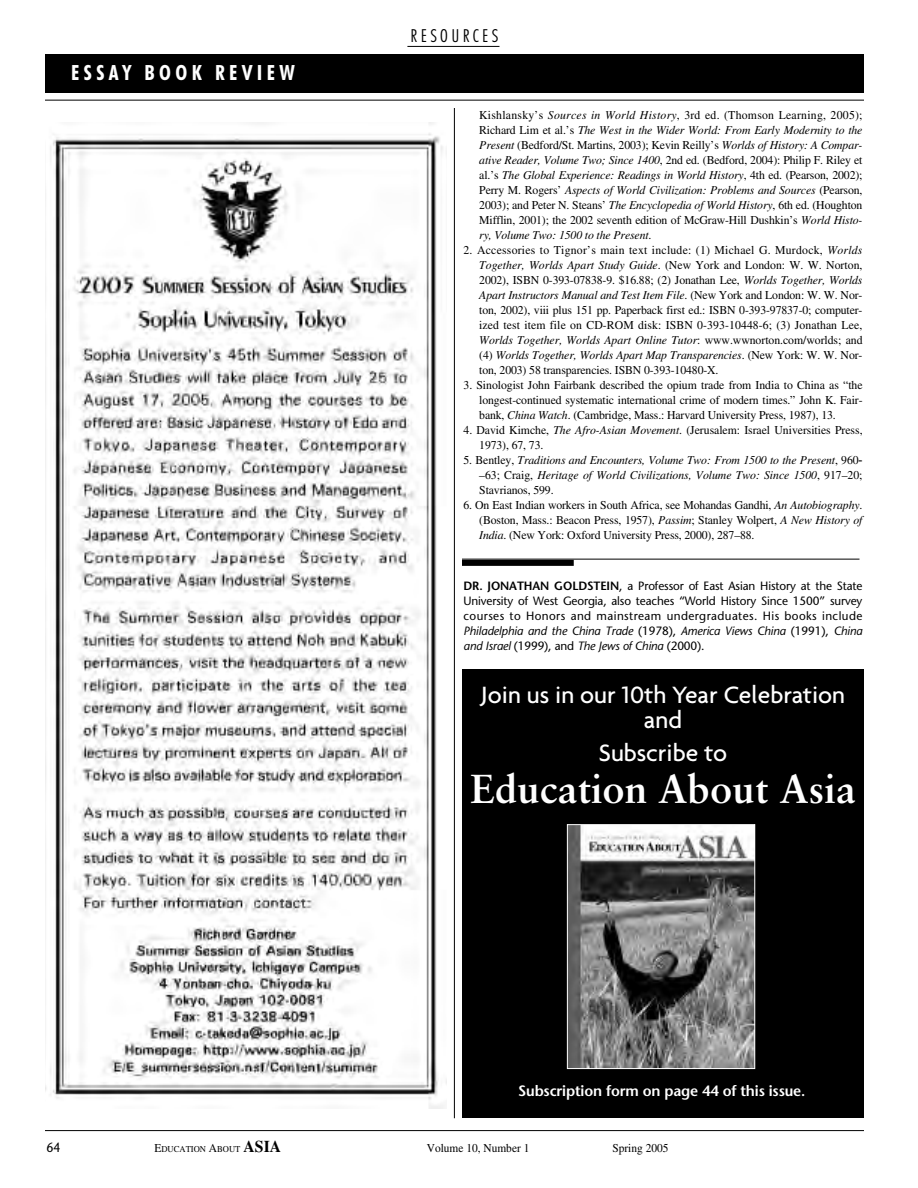
<style>
.page{position:relative;width:918px;height:1188px;background:#fff}
.page>*{position:absolute;margin:0;border:0;box-sizing:border-box;transform-origin:0 0}
.t1{font:700 40.5px "Classical Garamond BT";color:#fff}
.t2{font:500 25.5px/25.5px "Agenda";color:#fff;text-align:center}
.t3{font:700 condensed 21px "Futura BT";letter-spacing:.21em;color:#fff}
.t4{font:300 condensed 18px "Futura BT";letter-spacing:.185em;color:#000}
.t5{font:600 15px "Stone Sans";letter-spacing:-.01em;color:#fff}
.t6{font:13.5px "Stone Sans";color:#000;scale:.9 1}
.t7{font:12px/15px "EAA Times";letter-spacing:-.01em;color:#000;text-align:justify}
.t8{font:italic 12px/15px "EAA Times";letter-spacing:-.01em;color:#000;text-align:justify}
.t9{font:12px/15px "Stone Sans";letter-spacing:.035em;color:#000;text-align:justify}
.t10{font:12px "EAA Times";letter-spacing:-.01em;color:#000;scale:.95 1}
.t11{font:9px "EAA Times";color:#000;scale:.95 1}
.s1{font-style:normal}
.s2{font-style:italic}
.s3{font-family:"Arial";font-style:normal}
.s4{font-weight:600}
.s5{font-size:12px}
.s6{font-weight:700;font-size:16.5px}
</style>
<div class="page">
<div style="left:45px;top:54px;width:819px;height:39px;background:#000"></div>
<hr style="left:45px;top:1130px;width:819px;height:1px;background:#000">
<hr style="left:454px;top:108px;width:1px;height:1010px;background:#000">
<hr style="left:45px;top:100px;width:819px;height:1px;background:#000">
<hr style="left:407px;top:46px;width:92px;height:1px;background:#000">
<img style="left:45px;top:123px;width:402px;height:986px">
<hr style="left:462px;top:559px;width:398px;height:1px;background:#000">
<div style="left:462px;top:560px;width:112px;height:6px;background:#000"></div>
<div style="left:462px;top:670px;width:402px;height:448px;background:#000"></div>
<img style="left:569px;top:826px;width:184px;height:241px">
<div style="left:567px;top:824px;width:188px;height:245px;border:1px solid #fff"></div>
<h3 class="t3" style="left:71px;top:64px;width:225px">ESSAY BOOK REVIEW</h3>
<h3 class="t4" style="left:411px;top:28px;width:89px">RESOURCES</h3>
<p class="t8" style="left:479px;top:109px;width:385px"><span class="s1">Kishlansky’s</span> Sources in World History<span class="s1">, 3rd ed. (Thomson Learning, 2005); Richard Lim et al.’s</span> The West in the Wider World: From Early Modernity to the Present <span class="s1">(Bedford/St. Martins, 2003); Kevin Reilly’s</span> Worlds of History: A Compar&shy;ative Reader, Volume Two; Since 1400<span class="s1">, 2nd ed. (Bedford, 2004): Philip F. Riley et al.’s</span> The Global Experience: Readings in World History<span class="s1">, 4th ed. (Pearson, 2002); Perry M. Rogers’</span> Aspects of World Civilization: Problems and Sources <span class="s1">(Pearson, 2003); and Peter N. Steans’</span> The Encyclopedia of World History<span class="s1">, 6th ed. (Houghton Mifflin, 2001); the 2002 seventh edition of McGraw-Hill Dushkin’s</span> World Histo&shy;ry, Volume Two: 1500 to the Present<span class="s1">.</span></p>
<p class="t7" style="left:479px;top:244px;width:385px;text-indent:-16px">2. Accessories to Tignor’s main text include: (1) Michael G. Murdock, <span class="s2">Worlds Together, Worlds Apart Study Guide</span>. (New York and London: W. W. Norton, 2002), ISBN 0-393-07838-9. $16.88; (2) Jonathan Lee, <span class="s2">Worlds Together, Worlds Apart Instructors Manual and Test Item File</span>. (New York and London: W. W. Nor&shy;ton, 2002), viii plus 151 pp. Paperback first ed.: ISBN 0-393-97837-0; computer&shy;ized test item file on CD-ROM disk: ISBN 0-393-10448-6; (3) Jonathan Lee, <span class="s2">Worlds Together, Worlds Apart Online Tutor</span>: www.wwnorton.com/worlds; and (4) <span class="s2">Worlds Together, Worlds Apart Map Transparencies</span>. (New York: W. W. Nor&shy;ton, 2003) 58 transparencies. ISBN 0-393-10480-X.</p>
<p class="t7" style="left:479px;top:379px;width:385px;text-indent:-16px">3. Sinologist John Fairbank described the opium trade from India to China as “the longest-continued systematic international crime of modern times.” John K. Fair&shy;bank, <span class="s2">China Watch</span>. (Cambridge, Mass.: Harvard University Press, 1987), 13.</p>
<p class="t7" style="left:479px;top:424px;width:385px;text-indent:-16px">4. David Kimche, <span class="s2">The Afro-Asian Movement</span>. (Jerusalem: Israel Universities Press,<br>1973), 67, 73.</p>
<p class="t8" style="left:479px;top:454px;width:385px;text-indent:-16px"><span class="s1">5. Bentley,</span> Traditions and Encounters, Volume Two: From 1500 to the Present<span class="s1">, 960</span> <span class="s3">- </span><span class="s1">–63; Craig,</span> Heritage of World Civilizations, Volume Two: Since 1500<span class="s1">, 917–20; Stavrianos, 599.</span></p>
<p class="t7" style="left:479px;top:499px;width:385px;text-indent:-16px">6. On East Indian workers in South Africa, see Mohandas Gandhi, <span class="s2">An Autobiography</span>. (Boston, Mass.: Beacon Press, 1957), <span class="s2">Passim</span>; Stanley Wolpert, <span class="s2">A New History of India</span>. (New York: Oxford University Press, 2000), 287–88.</p>
<p class="t9" style="left:464px;top:579px;width:401px"><span class="s4">DR. JONATHAN GOLDSTEIN</span>, a Professor of East Asian History at the State University of West Georgia, also teaches “World History Since 1500” survey courses to Honors and mainstream undergraduates. His books include <span class="s2">Philadelphia and the China Trade</span> (1978), <span class="s2">America Views China</span> (1991), <span class="s2">China and Israel</span> (1999), and <span class="s2">The Jews of China</span> (2000).</p>
<h2 class="t2" style="left:481px;top:681px;width:366px">Join us in our 10th Year Celebration and</h2>
<h2 class="t2" style="left:599px;top:740px;width:130px">Subscribe to</h2>
<h1 class="t1" style="left:470px;top:772px;width:387px">Education About Asia</h1>
<p class="t5" style="left:518px;top:1084px;width:289px">Subscription form on page 44 of this issue.</p>
<p class="t6" style="left:47px;top:1142px;width:17px">64</p>
<p class="t11" style="left:155px;top:1146px;width:135px"><span class="s5">E</span>DUCATION <span class="s5">A</span>BOUT <span class="s6">ASIA</span></p>
<p class="t10" style="left:427px;top:1144px;width:109px">Volume 10, Number 1</p>
<p class="t10" style="left:612px;top:1144px;width:61px">Spring 2005</p>
</div>
